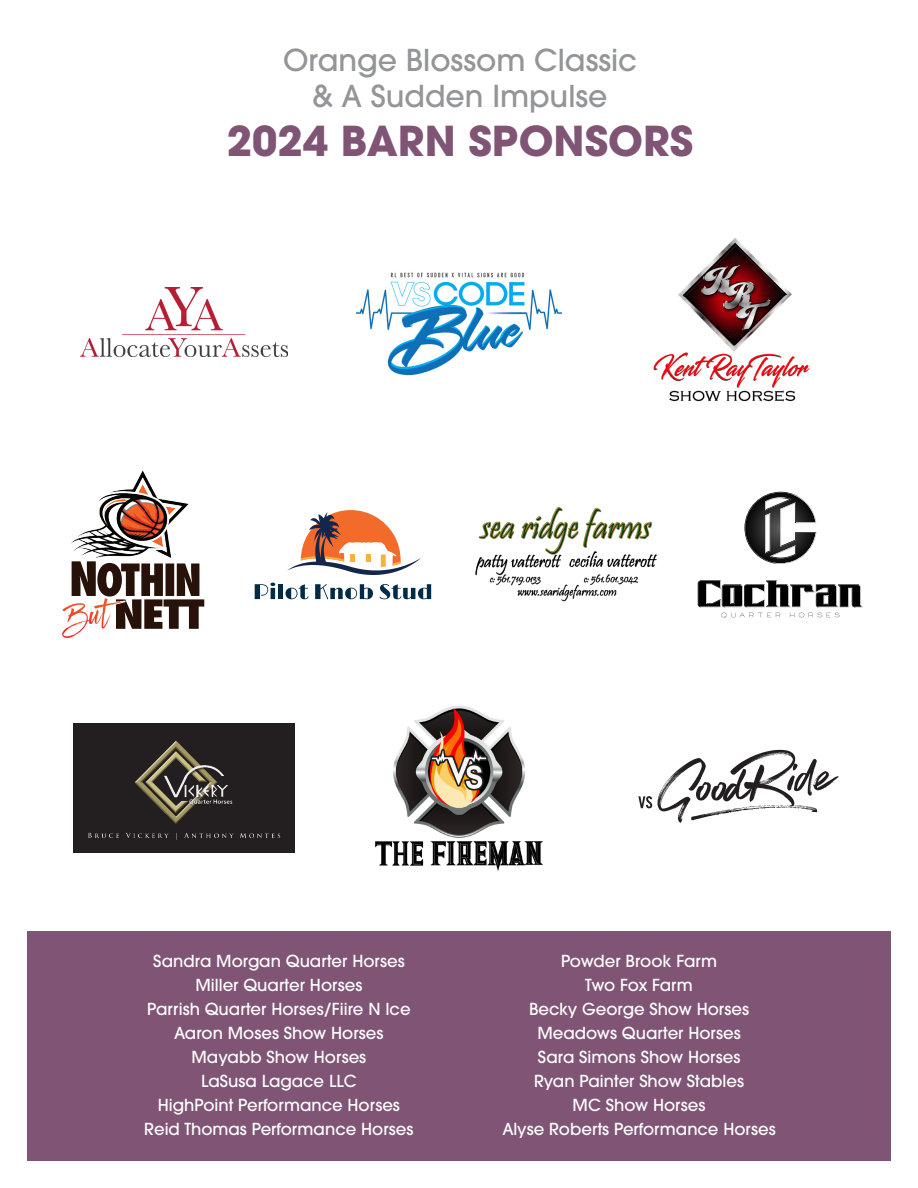
<style>
.page{position:relative;width:918px;height:1188px;background:#fff}
.page>*{position:absolute;margin:0;border:0;box-sizing:border-box;transform-origin:0 0}
.t1{font:700 40.95px "ITC Avant Garde Pro";color:#805475}
.t2{font:500 30px "ITC Avant Garde Pro";color:#939598}
.t3{font:500 16.5px "ITC Avant Garde Pro";color:#fff}
.t4{font:500 16.5px "ITC Avant Garde Pro";letter-spacing:-.02em;color:#fff}
</style>
<div class="page">
<div style="left:27px;top:932px;width:864px;height:229px;background:#805475"></div>
<img style="left:81px;top:287px;width:206px;height:69px">
<img style="left:62px;top:470px;width:143px;height:168px">
<img style="left:72px;top:561px;width:132px;height:68px">
<img style="left:93px;top:598px;width:12px;height:1px">
<img style="left:85px;top:599px;width:20px;height:24px">
<div style="left:73px;top:723px;width:222px;height:130px;background:#231f20"></div>
<img style="left:88px;top:740px;width:193px;height:100px">
<img style="left:356px;top:272px;width:206px;height:103px">
<svg style="left:287px;top:510px;width:134px;height:65px"></svg>
<svg style="left:255px;top:583px;width:20px;height:16px"></svg>
<hr style="left:279px;top:584px;width:4px;height:15px;background:#002a46">
<svg style="left:286px;top:584px;width:23px;height:15px"></svg>
<svg style="left:315px;top:584px;width:58px;height:15px"></svg>
<svg style="left:380px;top:584px;width:51px;height:15px"></svg>
<img style="left:375px;top:706px;width:168px;height:165px">
<img style="left:653px;top:238px;width:157px;height:164px">
<img style="left:475px;top:507px;width:182px;height:95px">
<svg style="left:744px;top:492px;width:72px;height:72px"></svg>
<svg style="left:698px;top:580px;width:165px;height:38px"></svg>
<svg style="left:638px;top:750px;width:201px;height:73px"></svg>
<p class="t2" style="left:283px;top:41px;width:356px">Orange Blossom Classic</p>
<p class="t2" style="left:313px;top:77px;width:296px">&amp; A Sudden Impulse</p>
<p class="t1" style="left:227px;top:113px;width:468px">2024 BARN SPONSORS</p>
<p class="t3" style="left:153px;top:951px;width:253px">Sandra Morgan Quarter Horses</p>
<p class="t3" style="left:195px;top:975px;width:168px">Miller Quarter Horses</p>
<p class="t3" style="left:147px;top:999px;width:265px">Parrish Quarter Horses/Fiire N Ice</p>
<p class="t3" style="left:174px;top:1023px;width:211px">Aaron Moses Show Horses</p>
<p class="t3" style="left:192px;top:1047px;width:176px">Mayabb Show Horses</p>
<p class="t3" style="left:201px;top:1071px;width:157px">LaSusa Lagace LLC</p>
<p class="t3" style="left:158px;top:1095px;width:244px">HighPoint Performance Horses</p>
<p class="t3" style="left:144px;top:1119px;width:271px">Reid Thomas Performance Horses</p>
<p class="t3" style="left:561px;top:951px;width:158px">Powder Brook Farm</p>
<p class="t4" style="left:585px;top:975px;width:109px">Two Fox Farm</p>
<p class="t3" style="left:529px;top:999px;width:222px">Becky George Show Horses</p>
<p class="t3" style="left:537px;top:1023px;width:205px">Meadows Quarter Horses</p>
<p class="t3" style="left:538px;top:1047px;width:204px">Sara Simons Show Horses</p>
<p class="t3" style="left:534px;top:1071px;width:212px">Ryan Painter Show Stables</p>
<p class="t3" style="left:573px;top:1095px;width:134px">MC Show Horses</p>
<p class="t3" style="left:502px;top:1119px;width:275px">Alyse Roberts Performance Horses</p>
</div>
